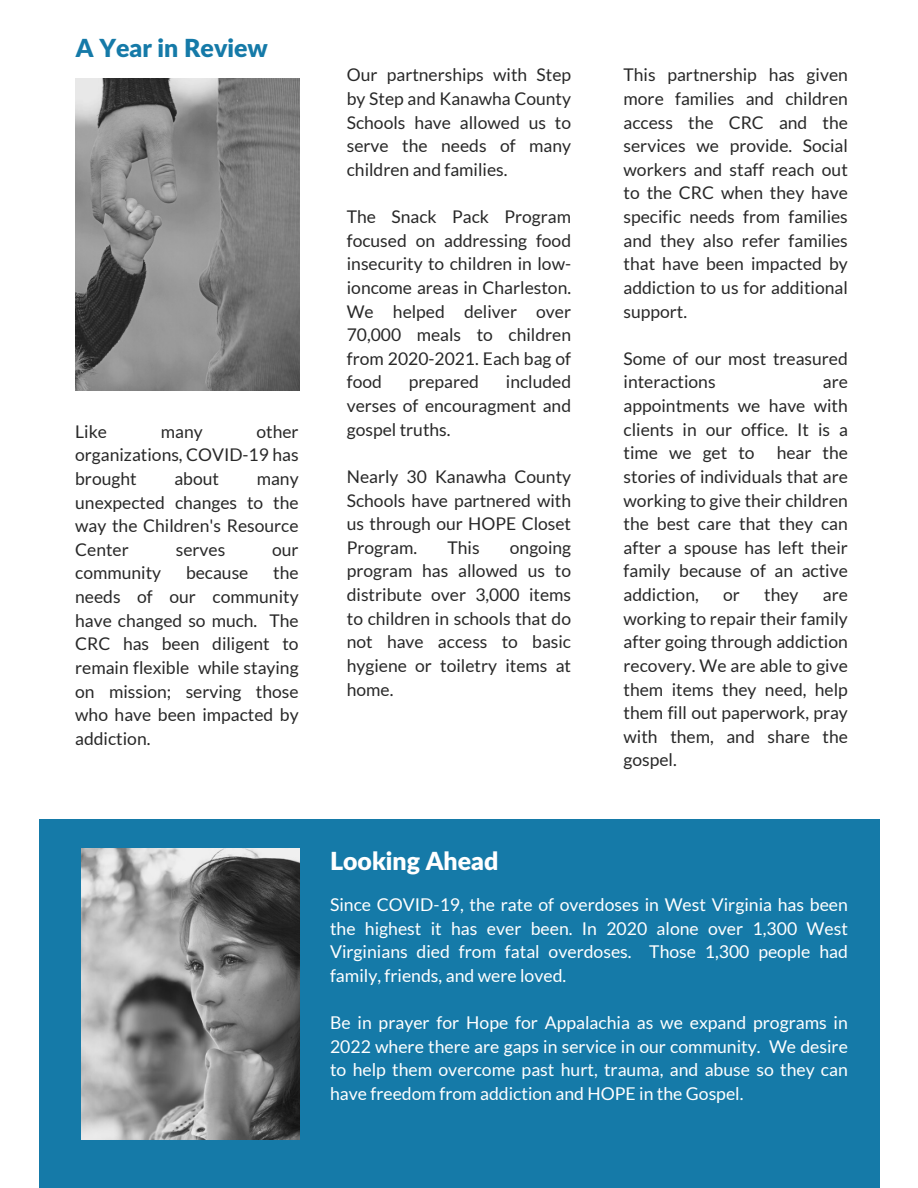
<style>
.page{position:relative;width:918px;height:1188px;background:#fff}
.page>*{position:absolute;margin:0;border:0;box-sizing:border-box;transform-origin:0 0}
.t1{font:900 24.9px "Lato Latin";color:#157aa8}
.t2{font:900 24.9px "Lato Latin";color:#fff}
.t3{font:17.7px/23.7px "Lato";color:#fff;text-align:justify}
.t4{font:17.55px/23.7px "Lato";color:#282828;text-align:justify}
</style>
<div class="page">
<div style="left:39px;top:819px;width:840px;height:369px;background:#157aa8"></div>
<img style="left:81px;top:849px;width:219px;height:291px">
<img style="left:75px;top:79px;width:224px;height:311px">
<h1 class="t1" style="left:76px;top:34px;width:193px">A Year in Review</h1>
<p class="t4" style="left:75px;top:419px;width:225px;text-indent:181px">other organizations, COVID-19 has brought</p>
<p class="t4" style="left:75px;top:419px;width:33px">Like</p>
<p class="t4" style="left:161px;top:419px;width:43px">many</p>
<p class="t4" style="left:174px;top:467px;width:46px">about</p>
<p class="t4" style="left:75px;top:467px;width:225px;text-indent:182px">many unexpected changes to the way the Children's Resource Center</p>
<p class="t4" style="left:176px;top:537px;width:51px">serves</p>
<p class="t4" style="left:272px;top:537px;width:28px">our</p>
<p class="t4" style="left:75px;top:561px;width:225px;text-indent:198px">the needs of our community have changed so much. The CRC has been diligent to remain flexible while staying on mission; serving those who have been impacted by addiction.</p>
<p class="t4" style="left:75px;top:561px;width:88px">community</p>
<p class="t4" style="left:186px;top:561px;width:64px">because</p>
<p class="t4" style="left:347px;top:63px;width:226px">Our partnerships with Step by Step and Kanawha County Schools have allowed us to serve the needs of many children and families.</p>
<p class="t4" style="left:347px;top:205px;width:226px">The Snack Pack Program focused on addressing food insecurity to children in low&shy;ioncome areas in Charleston.<br>We helped deliver over 70,000 meals to children from 2020-2021. Each bag of food</p>
<p class="t4" style="left:347px;top:370px;width:226px;text-indent:159px">included verses of encouragment and gospel truths.</p>
<p class="t4" style="left:347px;top:465px;width:226px">Nearly 30 Kanawha County Schools have partnered with us through our HOPE Closet Program.</p>
<p class="t4" style="left:409px;top:370px;width:72px">prepared</p>
<p class="t4" style="left:447px;top:536px;width:34px">This</p>
<p class="t4" style="left:347px;top:536px;width:226px;text-indent:163px">ongoing program has allowed us to distribute over 3,000 items to children in schools that do not have access to basic hygiene or toiletry items at home.</p>
<p class="t4" style="left:624px;top:63px;width:226px">This partnership has given more families and children access the CRC and the services we provide. Social workers and staff reach out to the CRC when they have specific needs from families and they also refer families that have been impacted by addiction to us for additional support.</p>
<p class="t4" style="left:624px;top:347px;width:226px">Some of our most treasured interactions</p>
<p class="t4" style="left:624px;top:370px;width:226px;text-indent:199px">are appointments we have with clients in our office. It is a time we get to</p>
<p class="t4" style="left:624px;top:441px;width:226px;text-indent:153px">hear the stories of individuals that are working to give their children the best care that they can after a spouse has left their family because of an active addiction,</p>
<p class="t4" style="left:723px;top:583px;width:18px">or</p>
<p class="t4" style="left:764px;top:583px;width:36px">they</p>
<p class="t4" style="left:624px;top:583px;width:226px;text-indent:199px">are working to repair their family after going through addiction recovery. We are able to give them items they need, help them fill out paperwork, pray with them, and share the gospel.</p>
<h1 class="t2" style="left:330px;top:846px;width:170px">Looking Ahead</h1>
<p class="t3" style="left:330px;top:893px;width:519px">Since COVID-19, the rate of overdoses in West Virginia has been the highest it has ever been. In 2020 alone over 1,300 West Virginians died from fatal overdoses. Those 1,300 people had family, friends, and were loved.</p>
<p class="t3" style="left:330px;top:1011px;width:519px">Be in prayer for Hope for Appalachia as we expand programs in 2022 where there are gaps in service in our community. We desire to help them overcome past hurt, trauma, and abuse so they can have freedom from addiction and HOPE in the Gospel.</p>
</div>
